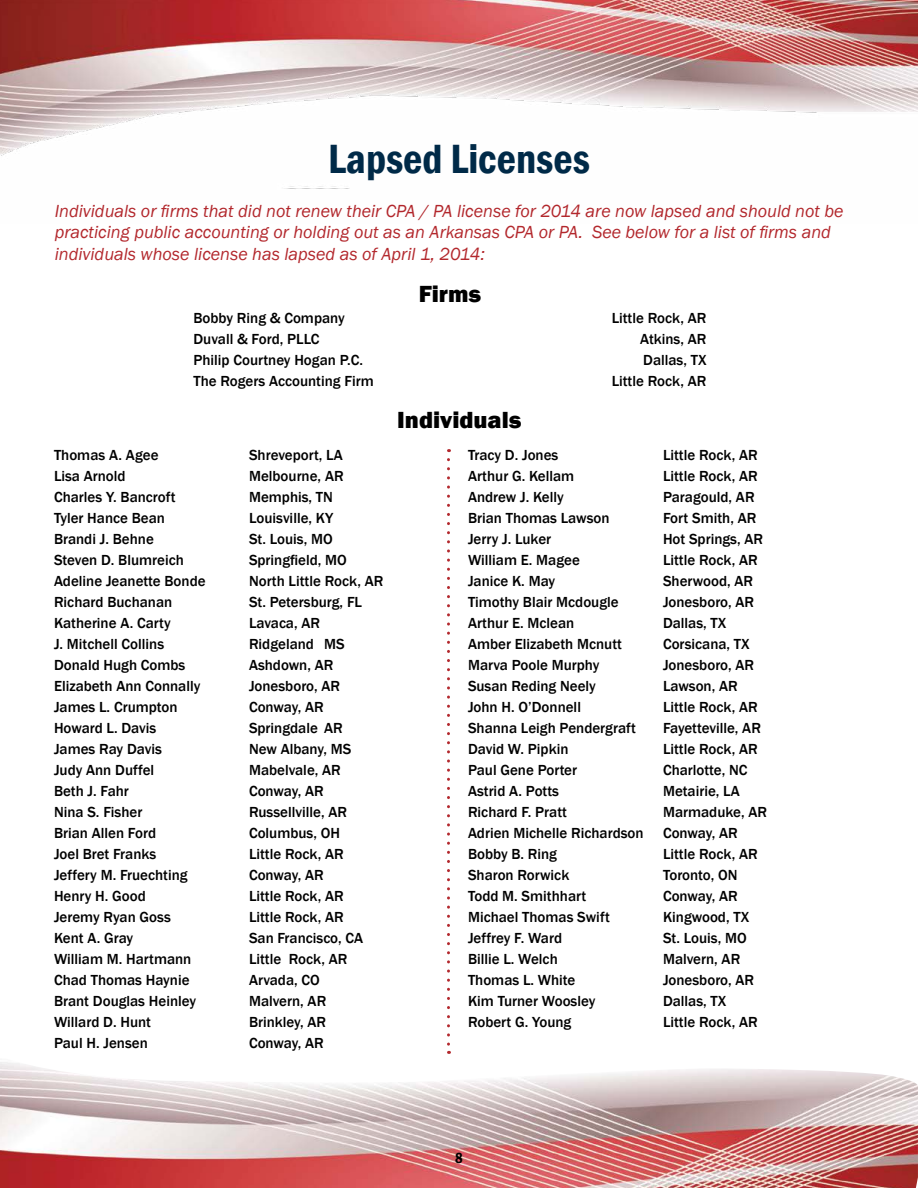
<style>
.page{position:relative;width:918px;height:1188px;background:#fff}
.page>*{position:absolute;margin:0;border:0;box-sizing:border-box;transform-origin:0 0}
.t1{font:600 condensed 42px "Franklin Gothic";color:#002b49}
.t2{font:800 24px "Franklin Gothic";color:#000}
.t3{font:italic 18px/21.6px "Franklin Gothic";color:#b3282d}
.t4{font:500 15px "Franklin Gothic";color:#000}
.t5{font:600 condensed 15px "Franklin Gothic";color:#000}
</style>
<div class="page">
<img style="left:0;top:1062px;width:918px;height:126px">
<svg style="left:447px;top:460px;width:3px;height:594px"></svg>
<img style="left:0;top:0;width:918px;height:189px">
<h1 class="t1" style="left:328px;top:131px;width:263px">Lapsed Licenses</h1>
<p class="t3" style="left:55px;top:200px;width:790px">Individuals or firms that did not renew their CPA / PA license for 2014 are now lapsed and should not be practicing public accounting or holding out as an Arkansas CPA or PA. See below for a list of firms and individuals whose license has lapsed as of April 1, 2014:</p>
<h2 class="t2" style="left:419px;top:278px;width:64px">Firms</h2>
<p class="t4" style="left:194px;top:309px;width:153px">Bobby Ring &amp; Company</p>
<p class="t4" style="left:612px;top:309px;width:96px">Little Rock, AR</p>
<p class="t4" style="left:194px;top:330px;width:128px">Duvall &amp; Ford, PLLC</p>
<p class="t4" style="left:640px;top:330px;width:68px">Atkins, AR</p>
<p class="t4" style="left:194px;top:351px;width:171px">Philip Courtney Hogan P.C.</p>
<p class="t4" style="left:643px;top:351px;width:65px">Dallas, TX</p>
<p class="t4" style="left:194px;top:372px;width:182px">The Rogers Accounting Firm</p>
<p class="t4" style="left:612px;top:372px;width:96px">Little Rock, AR</p>
<h2 class="t2" style="left:397px;top:405px;width:126px">Individuals</h2>
<p class="t4" style="left:54px;top:445px;width:106px">Thomas A. Agee</p>
<p class="t4" style="left:249px;top:445px;width:95px">Shreveport, LA</p>
<p class="t4" style="left:54px;top:466px;width:73px">Lisa Arnold</p>
<p class="t4" style="left:249px;top:466px;width:96px">Melbourne, AR</p>
<p class="t4" style="left:54px;top:487px;width:123px">Charles Y. Bancroft</p>
<p class="t4" style="left:249px;top:487px;width:85px">Memphis, TN</p>
<p class="t4" style="left:54px;top:508px;width:112px">Tyler Hance Bean</p>
<p class="t4" style="left:249px;top:508px;width:86px">Louisville, KY</p>
<p class="t4" style="left:54px;top:529px;width:101px">Brandi J. Behne</p>
<p class="t4" style="left:249px;top:529px;width:85px">St. Louis, MO</p>
<p class="t4" style="left:54px;top:550px;width:131px">Steven D. Blumreich</p>
<p class="t4" style="left:249px;top:550px;width:99px">Springfield, MO</p>
<p class="t4" style="left:54px;top:571px;width:153px">Adeline Jeanette Bonde</p>
<p class="t4" style="left:249px;top:571px;width:136px">North Little Rock, AR</p>
<p class="t4" style="left:54px;top:592px;width:120px">Richard Buchanan</p>
<p class="t4" style="left:249px;top:592px;width:115px">St. Petersburg, FL</p>
<p class="t4" style="left:54px;top:613px;width:118px">Katherine A. Carty</p>
<p class="t4" style="left:249px;top:613px;width:73px">Lavaca, AR</p>
<p class="t4" style="left:54px;top:634px;width:112px">J. Mitchell Collins</p>
<p class="t4" style="left:249px;top:634px;width:97px">Ridgeland MS</p>
<p class="t4" style="left:54px;top:655px;width:133px">Donald Hugh Combs</p>
<p class="t4" style="left:249px;top:655px;width:86px">Ashdown, AR</p>
<p class="t4" style="left:54px;top:676px;width:148px">Elizabeth Ann Connally</p>
<p class="t4" style="left:249px;top:676px;width:93px">Jonesboro, AR</p>
<p class="t4" style="left:54px;top:697px;width:125px">James L. Crumpton</p>
<p class="t4" style="left:249px;top:697px;width:76px">Conway, AR</p>
<p class="t4" style="left:54px;top:718px;width:104px">Howard L. Davis</p>
<p class="t4" style="left:249px;top:718px;width:95px">Springdale AR</p>
<p class="t4" style="left:54px;top:739px;width:109px">James Ray Davis</p>
<p class="t4" style="left:249px;top:739px;width:104px">New Albany, MS</p>
<p class="t4" style="left:54px;top:760px;width:102px">Judy Ann Duffel</p>
<p class="t4" style="left:249px;top:760px;width:93px">Mabelvale, AR</p>
<p class="t4" style="left:54px;top:781px;width:76px">Beth J. Fahr</p>
<p class="t4" style="left:249px;top:781px;width:76px">Conway, AR</p>
<p class="t4" style="left:54px;top:802px;width:90px">Nina S. Fisher</p>
<p class="t4" style="left:249px;top:802px;width:100px">Russellville, AR</p>
<p class="t4" style="left:54px;top:823px;width:104px">Brian Allen Ford</p>
<p class="t4" style="left:249px;top:823px;width:93px">Columbus, OH</p>
<p class="t4" style="left:54px;top:844px;width:104px">Joel Bret Franks</p>
<p class="t4" style="left:249px;top:844px;width:96px">Little Rock, AR</p>
<p class="t4" style="left:54px;top:865px;width:135px">Jeffery M. Fruechting</p>
<p class="t4" style="left:249px;top:865px;width:76px">Conway, AR</p>
<p class="t4" style="left:54px;top:886px;width:93px">Henry H. Good</p>
<p class="t4" style="left:249px;top:886px;width:96px">Little Rock, AR</p>
<p class="t4" style="left:54px;top:907px;width:118px">Jeremy Ryan Goss</p>
<p class="t4" style="left:249px;top:907px;width:96px">Little Rock, AR</p>
<p class="t4" style="left:54px;top:928px;width:81px">Kent A. Gray</p>
<p class="t4" style="left:249px;top:928px;width:116px">San Francisco, CA</p>
<p class="t4" style="left:54px;top:949px;width:139px">William M. Hartmann</p>
<p class="t4" style="left:249px;top:949px;width:100px">Little Rock, AR</p>
<p class="t4" style="left:54px;top:970px;width:137px">Chad Thomas Haynie</p>
<p class="t4" style="left:249px;top:970px;width:72px">Arvada, CO</p>
<p class="t4" style="left:54px;top:991px;width:144px">Brant Douglas Heinley</p>
<p class="t4" style="left:249px;top:991px;width:79px">Malvern, AR</p>
<p class="t4" style="left:54px;top:1012px;width:99px">Willard D. Hunt</p>
<p class="t4" style="left:249px;top:1012px;width:79px">Brinkley, AR</p>
<p class="t4" style="left:54px;top:1033px;width:95px">Paul H. Jensen</p>
<p class="t4" style="left:249px;top:1033px;width:76px">Conway, AR</p>
<p class="t4" style="left:468px;top:445px;width:92px">Tracy D. Jones</p>
<p class="t4" style="left:663px;top:445px;width:96px">Little Rock, AR</p>
<p class="t4" style="left:468px;top:466px;width:108px">Arthur G. Kellam</p>
<p class="t4" style="left:663px;top:466px;width:96px">Little Rock, AR</p>
<p class="t4" style="left:468px;top:487px;width:97px">Andrew J. Kelly</p>
<p class="t4" style="left:663px;top:487px;width:93px">Paragould, AR</p>
<p class="t4" style="left:468px;top:508px;width:143px">Brian Thomas Lawson</p>
<p class="t4" style="left:663px;top:508px;width:95px">Fort Smith, AR</p>
<p class="t4" style="left:468px;top:529px;width:85px">Jerry J. Luker</p>
<p class="t4" style="left:663px;top:529px;width:102px">Hot Springs, AR</p>
<p class="t4" style="left:468px;top:550px;width:113px">William E. Magee</p>
<p class="t4" style="left:663px;top:550px;width:96px">Little Rock, AR</p>
<p class="t4" style="left:468px;top:571px;width:89px">Janice K. May</p>
<p class="t4" style="left:663px;top:571px;width:92px">Sherwood, AR</p>
<p class="t4" style="left:468px;top:592px;width:152px">Timothy Blair Mcdougle</p>
<p class="t4" style="left:663px;top:592px;width:93px">Jonesboro, AR</p>
<p class="t4" style="left:468px;top:613px;width:108px">Arthur E. Mclean</p>
<p class="t4" style="left:663px;top:613px;width:65px">Dallas, TX</p>
<p class="t4" style="left:468px;top:634px;width:156px">Amber Elizabeth Mcnutt</p>
<p class="t4" style="left:663px;top:634px;width:88px">Corsicana, TX</p>
<p class="t4" style="left:468px;top:655px;width:133px">Marva Poole Murphy</p>
<p class="t4" style="left:663px;top:655px;width:93px">Jonesboro, AR</p>
<p class="t4" style="left:468px;top:676px;width:129px">Susan Reding Neely</p>
<p class="t4" style="left:663px;top:676px;width:76px">Lawson, AR</p>
<p class="t4" style="left:468px;top:697px;width:115px">John H. O’Donnell</p>
<p class="t4" style="left:663px;top:697px;width:96px">Little Rock, AR</p>
<p class="t4" style="left:468px;top:718px;width:169px">Shanna Leigh Pendergraft</p>
<p class="t4" style="left:663px;top:718px;width:99px">Fayetteville, AR</p>
<p class="t4" style="left:468px;top:739px;width:102px">David W. Pipkin</p>
<p class="t4" style="left:663px;top:739px;width:96px">Little Rock, AR</p>
<p class="t4" style="left:468px;top:760px;width:111px">Paul Gene Porter</p>
<p class="t4" style="left:663px;top:760px;width:86px">Charlotte, NC</p>
<p class="t4" style="left:468px;top:781px;width:93px">Astrid A. Potts</p>
<p class="t4" style="left:663px;top:781px;width:78px">Metairie, LA</p>
<p class="t4" style="left:468px;top:802px;width:101px">Richard F. Pratt</p>
<p class="t4" style="left:663px;top:802px;width:106px">Marmaduke, AR</p>
<p class="t4" style="left:468px;top:823px;width:177px">Adrien Michelle Richardson</p>
<p class="t4" style="left:663px;top:823px;width:76px">Conway, AR</p>
<p class="t4" style="left:468px;top:844px;width:91px">Bobby B. Ring</p>
<p class="t4" style="left:663px;top:844px;width:96px">Little Rock, AR</p>
<p class="t4" style="left:468px;top:865px;width:103px">Sharon Rorwick</p>
<p class="t4" style="left:663px;top:865px;width:76px">Toronto, ON</p>
<p class="t4" style="left:468px;top:886px;width:120px">Todd M. Smithhart</p>
<p class="t4" style="left:663px;top:886px;width:76px">Conway, AR</p>
<p class="t4" style="left:468px;top:907px;width:143px">Michael Thomas Swift</p>
<p class="t4" style="left:663px;top:907px;width:88px">Kingwood, TX</p>
<p class="t4" style="left:468px;top:928px;width:96px">Jeffrey F. Ward</p>
<p class="t4" style="left:663px;top:928px;width:85px">St. Louis, MO</p>
<p class="t4" style="left:468px;top:949px;width:91px">Billie L. Welch</p>
<p class="t4" style="left:663px;top:949px;width:79px">Malvern, AR</p>
<p class="t4" style="left:468px;top:970px;width:109px">Thomas L. White</p>
<p class="t4" style="left:663px;top:970px;width:93px">Jonesboro, AR</p>
<p class="t4" style="left:468px;top:991px;width:129px">Kim Turner Woosley</p>
<p class="t4" style="left:663px;top:991px;width:65px">Dallas, TX</p>
<p class="t4" style="left:468px;top:1012px;width:105px">Robert G. Young</p>
<p class="t4" style="left:663px;top:1012px;width:96px">Little Rock, AR</p>
<p class="t5" style="left:455px;top:1148px;width:9px">8</p>
</div>
